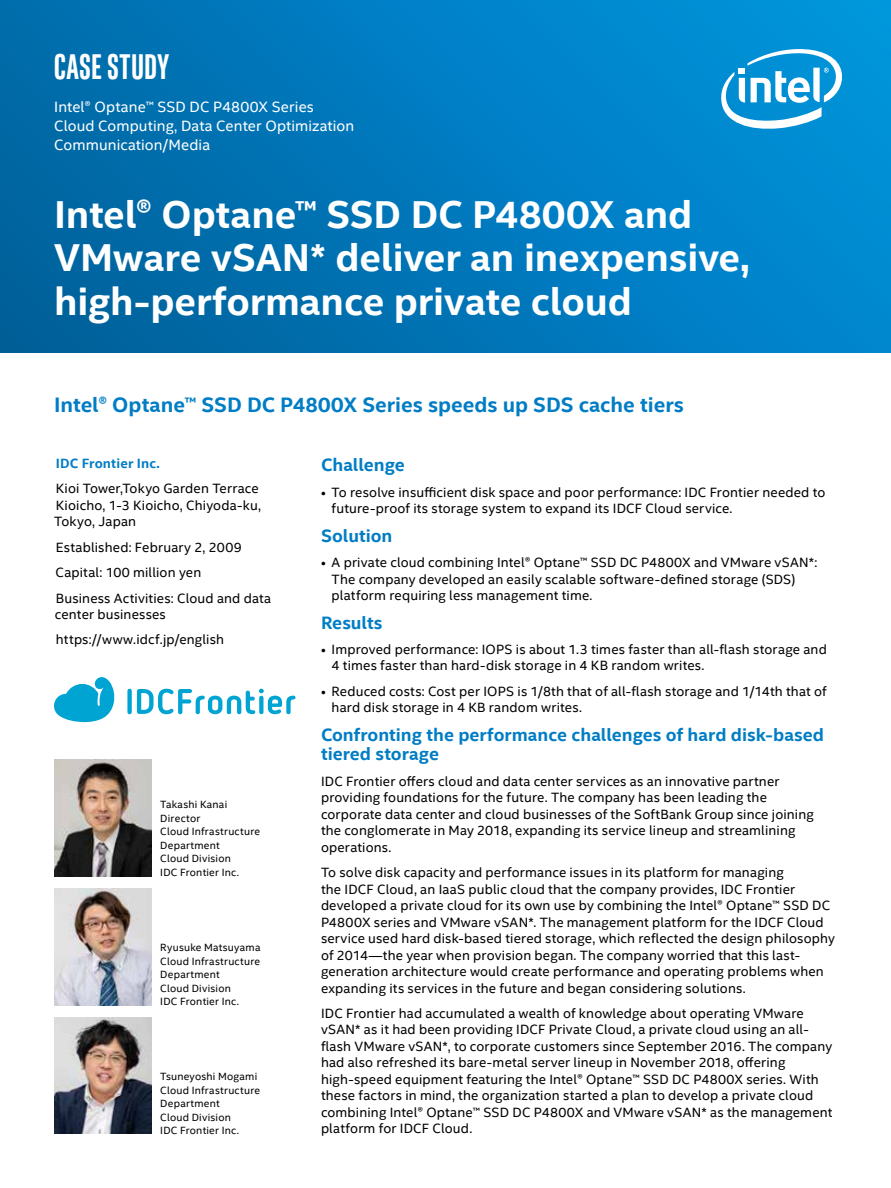
<style>
.page{position:relative;width:891px;height:1188px;background:#fff}
.page>*{position:absolute;margin:0;border:0;box-sizing:border-box;transform-origin:0 0}
.t1{font:700 39px/43.5px "Intel Clear";letter-spacing:-.005em;color:#fff}
.t2{font:700 36px "Intel Clear Pro";letter-spacing:.025em;color:#fff}
.t3{font:700 21px "Intel Clear";color:#007dc5}
.t4{font:700 18px/19.5px "Intel Clear";color:#007dc5}
.t5{font:15px/19.2px "Intel Clear";letter-spacing:.005em;color:#fff}
.t6{font:13.5px/16.5px "Intel Clear";letter-spacing:.01em;color:#000}
.t7{font:700 13.5px "Intel Clear";letter-spacing:.01em;color:#007dc5}
.t8{font:10.5px/13.5px "Intel Clear";letter-spacing:.02em;color:#000}
</style>
<div class="page">
<div style="left:0;top:0;width:891px;height:353px;background:linear-gradient(to right,#0065a2,#008fd8)"></div>
<svg style="left:54px;top:677px;width:61px;height:45px"></svg>
<div style="left:127px;top:689px;width:5px;height:25px;background:#00a4d3;border-radius:2px"></div>
<svg style="left:137px;top:689px;width:159px;height:25px"></svg>
<img style="left:54px;top:760px;width:98px;height:116px">
<img style="left:54px;top:889px;width:98px;height:116px">
<img style="left:54px;top:1018px;width:98px;height:116px">
<svg style="left:719px;top:48px;width:126px;height:83px"></svg>
<h2 class="t2" style="left:54px;top:44px;width:117px">CASE STUDY</h2>
<p class="t5" style="left:54px;top:97px;width:302px">Intel® Optane™ SSD DC P4800X Series<br>Cloud Computing, Data Center Optimization<br>Communication/Media</p>
<h1 class="t1" style="left:54px;top:193px;width:697px">Intel® Optane™ SSD DC P4800X and<br>VMware vSAN* deliver an inexpensive, high-performance private cloud</h1>
<h3 class="t3" style="left:54px;top:391px;width:632px">Intel® Optane™ SSD DC P4800X Series speeds up SDS cache tiers</h3>
<p class="t7" style="left:56px;top:455px;width:105px">IDC Frontier Inc.</p>
<p class="t6" style="left:54px;top:481px;width:208px">Kioi Tower,Tokyo Garden Terrace<br>Kioicho, 1-3 Kioicho, Chiyoda-ku,<br>Tokyo, Japan</p>
<p class="t6" style="left:56px;top:535px;width:217px;line-height:25.3px">Established: February 2, 2009<br>Capital: 100 million yen<br>Business Activities: Cloud and data</p>
<p class="t6" style="left:55px;top:602px;width:171px;line-height:25.3px">center businesses https://www.idcf.jp/english</p>
<p class="t8" style="left:160px;top:798px;width:101px">Takashi Kanai<br>Director<br>Cloud Infrastructure<br>Department<br>Cloud Division<br>IDC Frontier Inc.</p>
<p class="t8" style="left:160px;top:941px;width:102px">Ryusuke Matsuyama<br>Cloud Infrastructure<br>Department<br>Cloud Division<br>IDC Frontier Inc.</p>
<p class="t8" style="left:160px;top:1070px;width:101px">Tsuneyoshi Mogami<br>Cloud Infrastructure<br>Department<br>Cloud Division<br>IDC Frontier Inc.</p>
<h3 class="t4" style="left:321px;top:456px;width:85px">Challenge</h3>
<p class="t6" style="left:332px;top:484px;width:495px;text-indent:-11px">• To resolve insufficient disk space and poor performance: IDC Frontier needed to future-proof its storage system to expand its IDCF Cloud service.</p>
<h3 class="t4" style="left:321px;top:526px;width:73px">Solution</h3>
<p class="t6" style="left:332px;top:554px;width:487px;text-indent:-11px">• A private cloud combining Intel® Optane™ SSD DC P4800X and VMware vSAN*:<br>The company developed an easily scalable software-defined storage (SDS) platform requiring less management time.</p>
<h3 class="t4" style="left:321px;top:613px;width:63px">Results</h3>
<p class="t6" style="left:332px;top:641px;width:497px;text-indent:-11px">• Improved performance: IOPS is about 1.3 times faster than all-flash storage and<br>4 times faster than hard-disk storage in 4 KB random writes.</p>
<p class="t6" style="left:332px;top:683px;width:496px;text-indent:-11px">• Reduced costs: Cost per IOPS is 1/8th that of all-flash storage and 1/14th that of hard disk storage in 4 KB random writes.</p>
<h3 class="t4" style="left:321px;top:725px;width:505px">Confronting the performance challenges of hard disk-based tiered storage</h3>
<p class="t6" style="left:321px;top:773px;width:494px">IDC Frontier offers cloud and data center services as an innovative partner providing foundations for the future. The company has been leading the corporate data center and cloud businesses of the SoftBank Group since joining the conglomerate in May 2018, expanding its service lineup and streamlining operations.</p>
<p class="t6" style="left:321px;top:864px;width:515px">To solve disk capacity and performance issues in its platform for managing<br>the IDCF Cloud, an IaaS public cloud that the company provides, IDC Frontier developed a private cloud for its own use by combining the Intel® Optane™ SSD DC P4800X series and VMware vSAN*. The management platform for the IDCF Cloud service used hard disk-based tiered storage, which reflected the design philosophy of 2014—the year when provision began. The company worried that this last&shy;generation architecture would create performance and operating problems when expanding its services in the future and began considering solutions.</p>
<p class="t6" style="left:321px;top:1005px;width:513px">IDC Frontier had accumulated a wealth of knowledge about operating VMware vSAN* as it had been providing IDCF Private Cloud, a private cloud using an all&shy;flash VMware vSAN*, to corporate customers since September 2016. The company had also refreshed its bare-metal server lineup in November 2018, offering high-speed equipment featuring the Intel® Optane™ SSD DC P4800X series. With these factors in mind, the organization started a plan to develop a private cloud combining Intel® Optane™ SSD DC P4800X and VMware vSAN* as the management platform for IDCF Cloud.</p>
</div>
